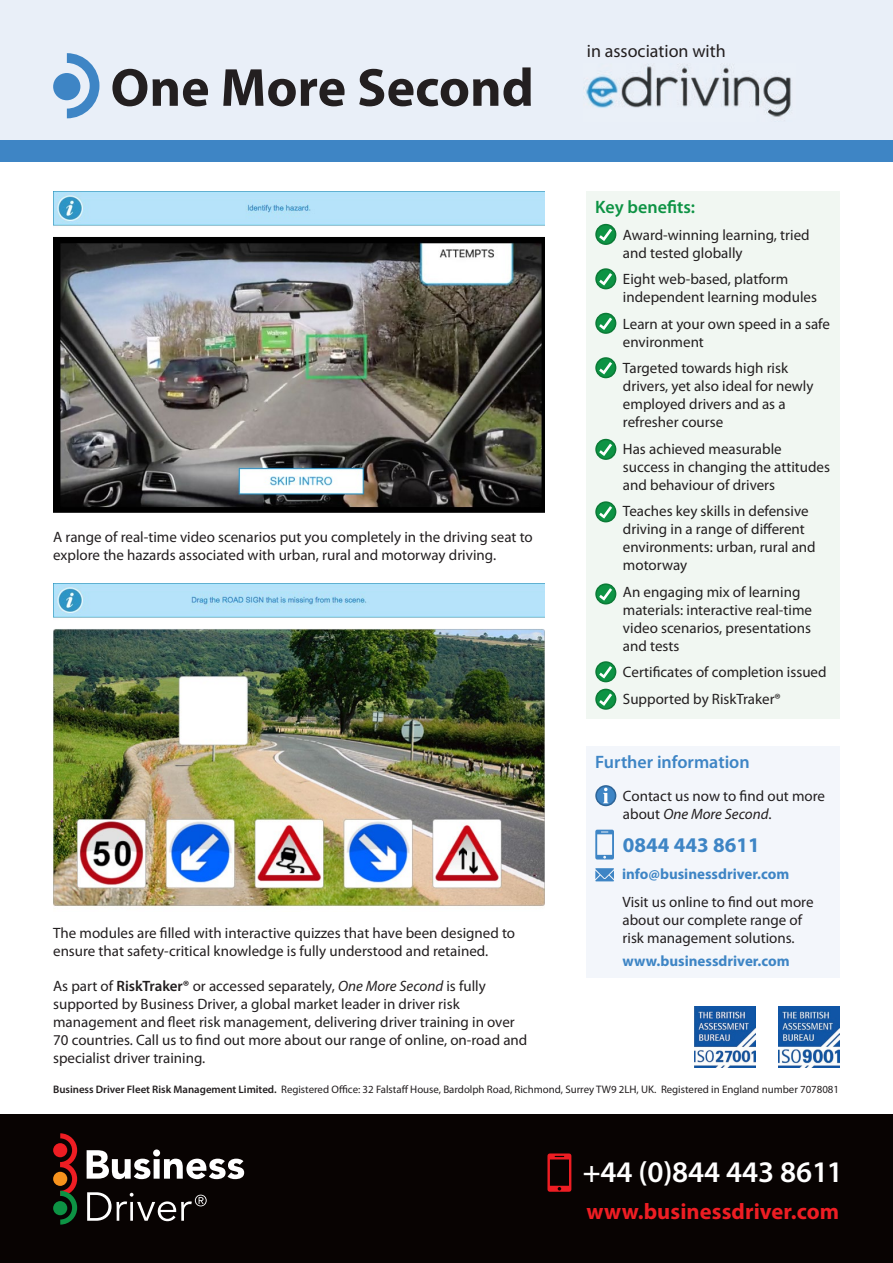
<style>
.page{position:relative;width:893px;height:1263px;background:#fff}
.page>*{position:absolute;margin:0;border:0;box-sizing:border-box;transform-origin:0 0}
.t1{font:700 54px "Myriad Pro";color:#231f20}
.t2{font:600 30px "Myriad Pro";letter-spacing:-.005em;color:#fff}
.t3{font:700 22.5px "Myriad Pro";letter-spacing:.005em;color:#ee1d23}
.t4{font:700 21px "Myriad Pro";color:#3e85c5}
.t5{font:600 18px "Myriad Pro";color:#3e85c5}
.t6{font:18px "Myriad Pro";color:#231f20}
.t7{font:600 18px "Myriad Pro";color:#0d9344}
.t8{font:15px/18px "Myriad Pro";color:#231f20}
.t9{font:700 15px "Myriad Pro";color:#3e85c5}
.t10{font:10.8px "Myriad Pro";color:#231f20}
.s1{font-weight:600}
.s2{font-style:italic}
</style>
<div class="page">
<div style="left:0;top:0;width:893px;height:159px;background:#e9eff8"></div>
<div style="left:0;top:140px;width:893px;height:22px;background:#3e85c5"></div>
<svg style="left:67px;top:53px;width:32px;height:65px"></svg>
<div style="left:53px;top:73px;width:27px;height:27px;background:#3e85c5;border-radius:50%"></div>
<div style="left:587px;top:746px;width:253px;height:232px;background:#f3f6fb"></div>
<div style="left:596px;top:786px;width:20px;height:19px;background:#3e85c5;border-radius:50%"></div>
<div style="left:595px;top:785px;width:21px;height:21px;border:2px solid #2d6497;border-radius:50%"></div>
<svg style="left:595px;top:868px;width:19px;height:13px"></svg>
<svg style="left:595px;top:830px;width:19px;height:29px"></svg>
<svg style="left:603px;top:788px;width:5px;height:15px"></svg>
<img style="left:53px;top:191px;width:491px;height:322px">
<img style="left:53px;top:583px;width:491px;height:324px">
<img style="left:583px;top:64px;width:208px;height:53px">
<img style="left:779px;top:1006px;width:61px;height:61px">
<img style="left:694px;top:1006px;width:61px;height:61px">
<div style="left:0;top:1114px;width:893px;height:149px;background:#080302"></div>
<svg style="left:60px;top:1133px;width:17px;height:91px"></svg>
<svg style="left:87px;top:1149px;width:157px;height:30px"></svg>
<div style="left:53px;top:1143px;width:14px;height:14px;background:#ee1d23;border-radius:50%"></div>
<div style="left:53px;top:1172px;width:14px;height:14px;background:#f7931d;border-radius:50%"></div>
<div style="left:53px;top:1201px;width:14px;height:14px;background:#0d9344;border-radius:50%"></div>
<svg style="left:87px;top:1192px;width:120px;height:29px"></svg>
<svg style="left:547px;top:1153px;width:24px;height:39px"></svg>
<div style="left:587px;top:191px;width:253px;height:528px;background:#f1f7f2"></div>
<svg style="left:596px;top:225px;width:20px;height:19px"></svg>
<div style="left:595px;top:224px;width:21px;height:21px;border:2px solid #0b7a36;border-radius:50%"></div>
<svg style="left:599px;top:229px;width:13px;height:12px"></svg>
<svg style="left:596px;top:269px;width:20px;height:20px"></svg>
<div style="left:595px;top:268px;width:21px;height:21px;border:2px solid #0b7a36;border-radius:50%"></div>
<svg style="left:599px;top:273px;width:13px;height:13px"></svg>
<svg style="left:596px;top:314px;width:20px;height:19px"></svg>
<div style="left:595px;top:313px;width:21px;height:21px;border:2px solid #0b7a36;border-radius:50%"></div>
<svg style="left:599px;top:318px;width:13px;height:12px"></svg>
<svg style="left:596px;top:358px;width:20px;height:19px"></svg>
<div style="left:595px;top:357px;width:21px;height:21px;border:2px solid #0b7a36;border-radius:50%"></div>
<svg style="left:599px;top:362px;width:13px;height:12px"></svg>
<div style="left:596px;top:440px;width:20px;height:19px;background:#0d9344;border-radius:50%"></div>
<div style="left:595px;top:439px;width:21px;height:21px;border:2px solid #0b7a36;border-radius:50%"></div>
<svg style="left:599px;top:444px;width:13px;height:12px"></svg>
<svg style="left:596px;top:502px;width:20px;height:20px"></svg>
<div style="left:595px;top:501px;width:21px;height:21px;border:2px solid #0b7a36;border-radius:50%"></div>
<svg style="left:599px;top:506px;width:13px;height:13px"></svg>
<svg style="left:596px;top:584px;width:20px;height:20px"></svg>
<div style="left:595px;top:583px;width:21px;height:21px;border:2px solid #0b7a36;border-radius:50%"></div>
<svg style="left:599px;top:588px;width:13px;height:13px"></svg>
<svg style="left:596px;top:662px;width:20px;height:19px"></svg>
<div style="left:595px;top:661px;width:21px;height:21px;border:2px solid #0b7a36;border-radius:50%"></div>
<svg style="left:599px;top:666px;width:13px;height:12px"></svg>
<svg style="left:596px;top:689px;width:20px;height:20px"></svg>
<div style="left:595px;top:689px;width:21px;height:21px;border:2px solid #0b7a36;border-radius:50%"></div>
<svg style="left:599px;top:693px;width:13px;height:13px"></svg>
<p class="t1" style="left:111px;top:52px;width:425px">One More Second</p>
<p class="t8" style="left:53px;top:527px;width:481px">A range of real-time video scenarios put you completely in the driving seat to explore the hazards associated with urban, rural and motorway driving.</p>
<p class="t8" style="left:53px;top:923px;width:463px">The modules are filled with interactive quizzes that have been designed to ensure that safety-critical knowledge is fully understood and retained.</p>
<p class="t8" style="left:53px;top:976px;width:476px">As part of <span class="s1">RiskTraker®</span> or accessed separately, <span class="s2">One More Second</span> is fully supported by Business Driver, a global market leader in driver risk management and fleet risk management, delivering driver training in over 70 countries. Call us to find out more about our range of online, on-road and specialist driver training.</p>
<p class="t6" style="left:587px;top:40px;width:140px">in association with</p>
<p class="t7" style="left:595px;top:196px;width:101px">Key benefits:</p>
<p class="t8" style="left:623px;top:226px;width:188px">Award-winning learning, tried and tested globally</p>
<p class="t8" style="left:623px;top:270px;width:196px">Eight web-based, platform independent learning modules</p>
<p class="t8" style="left:623px;top:315px;width:209px">Learn at your own speed in a safe environment</p>
<p class="t8" style="left:623px;top:359px;width:192px">Targeted towards high risk drivers, yet also ideal for newly employed drivers and as a refresher course</p>
<p class="t8" style="left:623px;top:440px;width:209px">Has achieved measurable success in changing the attitudes and behaviour of drivers</p>
<p class="t8" style="left:623px;top:502px;width:194px">Teaches key skills in defensive driving in a range of different environments: urban, rural and motorway</p>
<p class="t8" style="left:623px;top:583px;width:191px">An engaging mix of learning materials: interactive real-time video scenarios, presentations and tests</p>
<p class="t8" style="left:623px;top:663px;width:205px">Certificates of completion issued</p>
<p class="t8" style="left:623px;top:690px;width:159px">Supported by RiskTraker®</p>
<p class="t5" style="left:595px;top:751px;width:156px">Further information</p>
<p class="t8" style="left:623px;top:786px;width:204px">Contact us now to find out more about <span class="s2">One More Second</span>.</p>
<p class="t4" style="left:623px;top:831px;width:138px">0844 443 8611</p>
<p class="t9" style="left:622px;top:864px;width:169px">info@businessdriver.com</p>
<p class="t8" style="left:622px;top:893px;width:193px">Visit us online to find out more about our complete range of risk management solutions.</p>
<p class="t9" style="left:622px;top:951px;width:169px">www.businessdriver.com</p>
<p class="t10" style="left:53px;top:1082px;width:787px"><span class="s1">Business Driver Fleet Risk Management Limited.</span> Registered Office: 32 Falstaff House, Bardolph Road, Richmond, Surrey TW9 2LH, UK. Registered in England number 7078081</p>
<p class="t2" style="left:583px;top:1153px;width:262px">+44 (0)844 443 8611</p>
<p class="t3" style="left:586px;top:1197px;width:254px">www.businessdriver.com</p>
</div>
